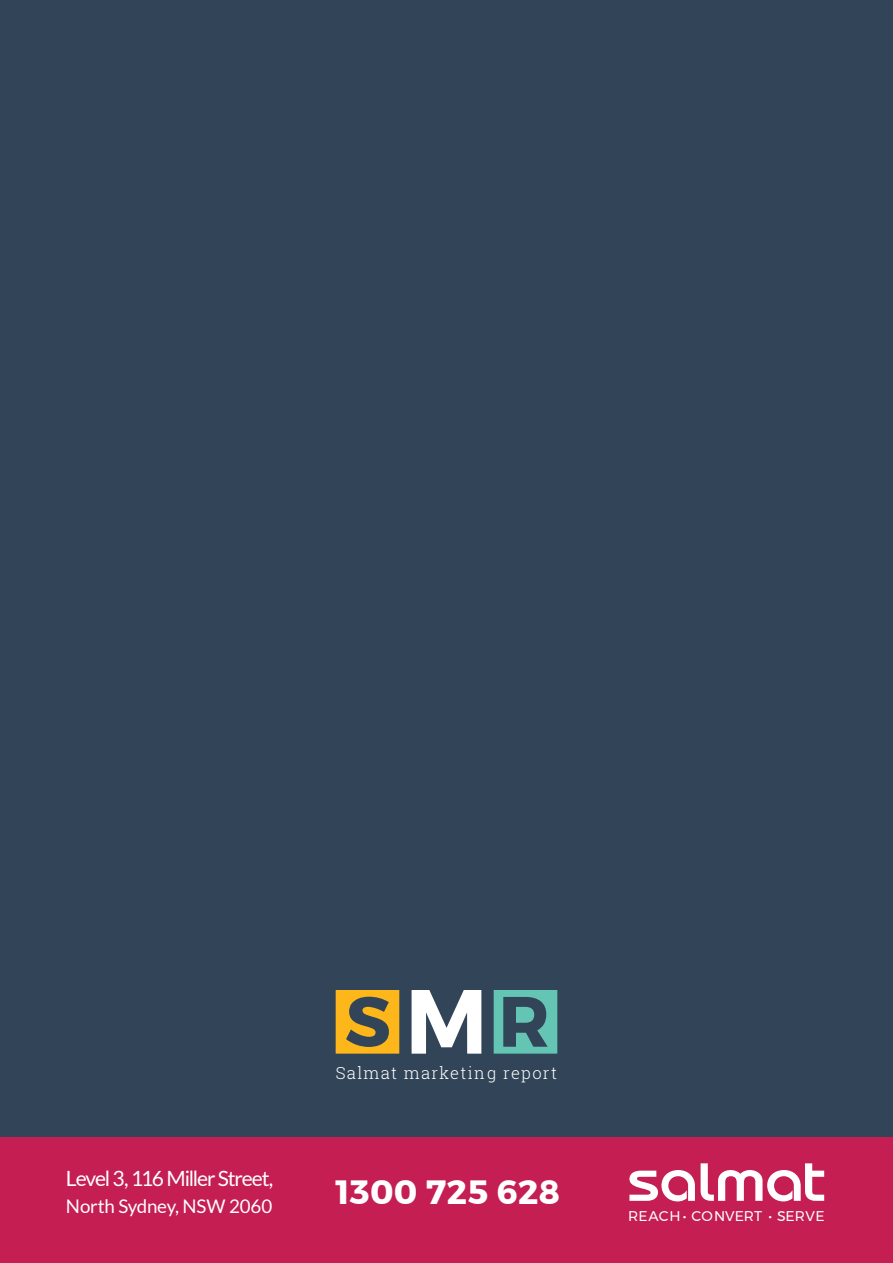
<style>
.page{position:relative;width:893px;height:1263px;background:#324458}
.page>*{position:absolute;margin:0;border:0;box-sizing:border-box;transform-origin:0 0}
.t1{font:700 33.6px "Montserrat";letter-spacing:.01em;color:#fff}
.t2{font:21px "Lato";letter-spacing:-.055em;color:#fff}
.t3{font:18.75px "Lato";letter-spacing:-.01em;color:#fff}
.t4{font:300 16.65px "Roboto Slab";letter-spacing:.08em;color:#fff}
.t5{font:14.1px "Montserrat";color:#fff}
</style>
<div class="page">
<div style="left:0;top:1137px;width:893px;height:126px;background:#c51e52"></div>
<svg style="left:629px;top:1170px;width:66px;height:31px"></svg>
<svg style="left:701px;top:1163px;width:123px;height:38px"></svg>
<svg style="left:412px;top:990px;width:69px;height:64px"></svg>
<svg style="left:336px;top:990px;width:63px;height:64px"></svg>
<svg style="left:494px;top:990px;width:63px;height:64px"></svg>
<p class="t2" style="left:66px;top:1167px;width:209px">Level 3, 116 Miller Street,</p>
<p class="t3" style="left:66px;top:1196px;width:208px">North Sydney, NSW 2060</p>
<p class="t4" style="left:336px;top:1062px;width:223px">Salmat marketing report</p>
<h1 class="t1" style="left:336px;top:1165px;width:225px">1300 725 628</h1>
<p class="t5" style="left:628px;top:1205px;width:198px">REACH • CONVERT • SERVE</p>
</div>
